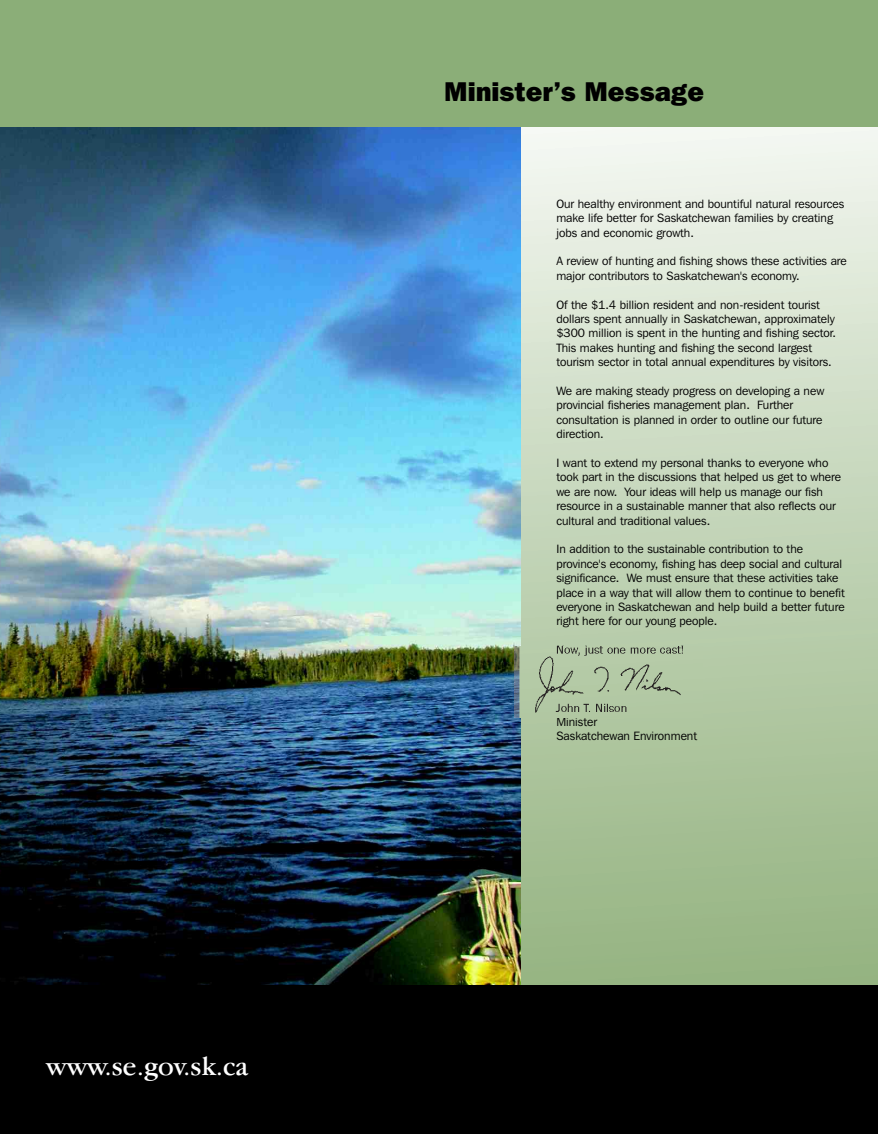
<style>
.page{position:relative;width:878px;height:1134px;background:#fff}
.page>*{position:absolute;margin:0;border:0;box-sizing:border-box;transform-origin:0 0}
.t1{font:800 27px "Franklin Gothic IT Cby BT";color:#000}
.t2{font:27px "Garamond IT Cby BT";color:#fff}
.t3{font:12px/14.4px "Franklin Gothic IT Cby BT";color:#000}
</style>
<div class="page">
<div style="left:0;top:111px;width:878px;height:948px;background:linear-gradient(to bottom,#f2f7f1,#8aab74)"></div>
<img style="left:0;top:126px;width:520px;height:859px">
<div style="left:0;top:985px;width:878px;height:149px;background:#000"></div>
<img style="left:515px;top:647px;width:187px;height:71px">
<div style="left:0;top:0;width:878px;height:126px;background:#8bae78"></div>
<h1 class="t2" style="left:46px;top:1055px;width:204px">www.se.gov.sk.ca</h1>
<h1 class="t1" style="left:444px;top:81px;width:261px">Minister’s Message</h1>
<p class="t3" style="left:556px;top:198px;width:289px">Our healthy environment and bountiful natural resources make life better for Saskatchewan families by creating jobs and economic growth.</p>
<p class="t3" style="left:556px;top:255px;width:292px">A review of hunting and fishing shows these activities are major contributors to Saskatchewan's economy.</p>
<p class="t3" style="left:556px;top:298px;width:281px">Of the $1.4 billion resident and non-resident tourist dollars spent annually in Saskatchewan, approximately $300 million is spent in the hunting and fishing sector.<br>This makes hunting and fishing the second largest tourism sector in total annual expenditures by visitors.</p>
<p class="t3" style="left:556px;top:385px;width:269px">We are making steady progress on developing a new provincial fisheries management plan. Further consultation is planned in order to outline our future direction.</p>
<p class="t3" style="left:556px;top:457px;width:286px">I want to extend my personal thanks to everyone who took part in the discussions that helped us get to where we are now. Your ideas will help us manage our fish resource in a sustainable manner that also reflects our cultural and traditional values.</p>
<p class="t3" style="left:556px;top:543px;width:290px">In addition to the sustainable contribution to the province's economy, fishing has deep social and cultural significance. We must ensure that these activities take place in a way that will allow them to continue to benefit everyone in Saskatchewan and help build a better future right here for our young people.</p>
<p class="t3" style="left:556px;top:716px;width:142px">Minister<br>Saskatchewan Environment</p>
</div>
